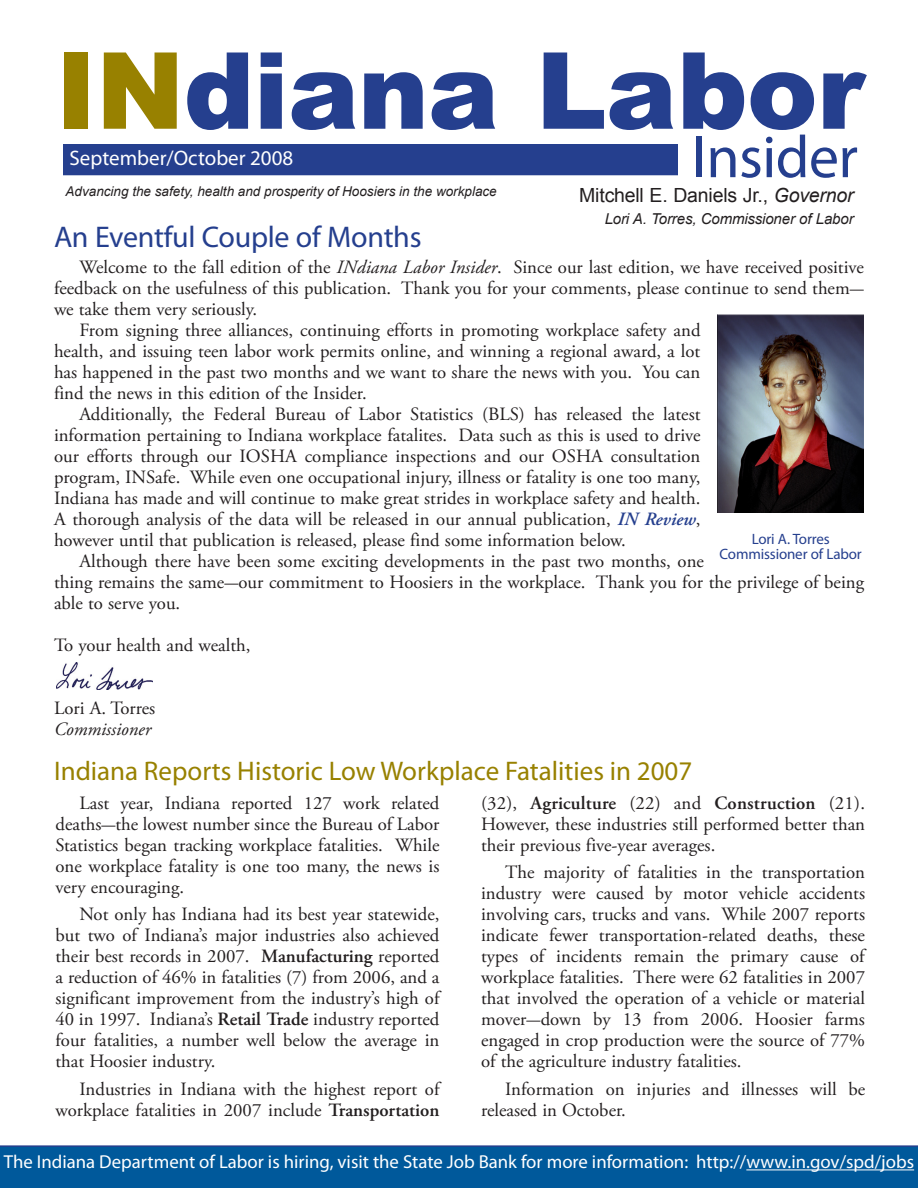
<style>
.page{position:relative;width:918px;height:1188px;background:#fff}
.page>*{position:absolute;margin:0;border:0;box-sizing:border-box;transform-origin:0 0}
.Headline_level_2{font:900 106.5px "Arial";letter-spacing:-.01em;color:#253f8e}
.Headline_level_2-2{font:60px "Myriad Pro";letter-spacing:-.01em;color:#253f8e}
.Head_main{font:30px "Myriad Pro";letter-spacing:-.01em;color:#253f8e}
.t1{font:27px "Myriad Pro";color:#988100}
.t2{font:21px "Myriad Pro";color:#fff}
.Headline_level_2-3{font:19.5px "Arial";letter-spacing:-.01em;color:#231f20}
.Subhead{font:18.75px/21px "Adobe Garamond Pro";color:#231f20;text-align:justify}
.Headline_level_2-4{font:18.75px/21px "Adobe Garamond Pro";color:#231f20;text-align:justify}
.t3{font:18.75px "Myriad Pro";color:#fff}
.Headline_level_2-5{font:italic 18.75px "Adobe Garamond Pro";color:#231f20}
.Headline_level_2-6{font:italic 15px "Arial";letter-spacing:-.01em;color:#231f20}
.Headline_level_2-7{font:15px "Myriad Pro";letter-spacing:-.01em;color:#253f8e}
.t4{font:italic 13.5px "Arial";color:#231f20}
.s1{color:#988100}
.s2{font-style:italic}
.s3{font-weight:600;font-style:italic;color:#253f8e}
.s4{font-weight:600}
</style>
<div class="page">
<div style="left:64px;top:145px;width:613px;height:30px;background:#253f8e"></div>
<div style="left:63px;top:144px;width:615px;height:31px;border:2px solid #253f8e"></div>
<img style="left:717px;top:315px;width:147px;height:198px">
<img style="left:56px;top:662px;width:96px;height:28px">
<div style="left:0;top:1145px;width:918px;height:43px;background:#00599b"></div>
<hr style="left:746px;top:1169px;width:168px;height:1px;background:#fff">
<p class="Headline_level_2" style="left:55px;top:13px;width:810px"><span class="s1">IN</span>diana Labor</p>
<p class="Headline_level_2-2" style="left:692px;top:120px;width:167px">Insider</p>
<p class="Headline_level_2-3" style="left:579px;top:182px;width:276px">Mitchell E. Daniels Jr., <span class="s2">Governor</span></p>
<p class="Headline_level_2-6" style="left:605px;top:210px;width:250px">Lori A. Torres, Commissioner of Labor</p>
<p class="Head_main" style="left:54px;top:219px;width:369px">An Eventful Couple of Months</p>
<p class="Headline_level_2-4" style="left:54px;top:258px;width:811px;text-indent:26px">Welcome to the fall edition of the <span class="s2">INdiana Labor Insider</span>. Since our last edition, we have received positive feedback on the usefulness of this publication. Thank you for your comments, please continue to send them&shy;we take them very seriously.</p>
<p class="Headline_level_2-4" style="left:54px;top:321px;width:648px;text-indent:26px">From signing three alliances, continuing efforts in promoting workplace safety and health, and issuing teen labor work permits online, and winning a regional award, a lot has happened in the past two months and we want to share the news with you. You can find the news in this edition of the Insider.</p>
<p class="Headline_level_2-4" style="left:54px;top:405px;width:648px;text-indent:26px">Additionally, the Federal Bureau of Labor Statistics (BLS) has released the latest information pertaining to Indiana workplace fatalites. Data such as this is used to drive our efforts through our IOSHA compliance inspections and our OSHA consultation program, INSafe. While even one occupational injury, illness or fatality is one too many, Indiana has made and will continue to make great strides in workplace safety and health.<br>A thorough analysis of the data will be released in our annual publication, <span class="s3">IN Review</span>, however until that publication is released, please find some information below.</p>
<p class="Headline_level_2-4" style="left:54px;top:552px;width:812px;text-align:left;text-indent:26px">Although there have been some exciting developments in the past two months, one<br>thing remains the same-our commitment to Hoosiers in the workplace. Thank you for the privilege of being able to serve you.</p>
<p class="Headline_level_2-4" style="left:54px;top:636px;width:198px">To your health and wealth,</p>
<p class="t2" style="left:69px;top:145px;width:225px">September/October 2008</p>
<p class="t4" style="left:66px;top:182px;width:433px">Advancing the safety, health and prosperity of Hoosiers in the workplace</p>
<p class="Headline_level_2-7" style="left:752px;top:530px;width:80px">Lori A. Torres</p>
<p class="Headline_level_2-7" style="left:720px;top:545px;width:144px">Commissioner of Labor</p>
<p class="Headline_level_2-4" style="left:54px;top:699px;width:103px">Lori A. Torres</p>
<p class="Headline_level_2-5" style="left:54px;top:718px;width:99px">Commissioner</p>
<p class="t1" style="left:54px;top:754px;width:640px">Indiana Reports Historic Low Workplace Fatalities in 2007</p>
<p class="Subhead" style="left:56px;top:793px;width:386px;text-indent:24px">Last year, Indiana reported 127 work related deaths-the lowest number since the Bureau of Labor Statistics began tracking workplace fatalities. While one workplace fatality is one too many, the news is very encouraging.</p>
<p class="Subhead" style="left:56px;top:905px;width:386px;text-indent:24px">Not only has Indiana had its best year statewide, but two of Indiana’s major industries also achieved their best records in 2007. <span class="s4">Manufacturing</span> reported a reduction of 46% in fatalities (7) from 2006, and a significant improvement from the industry’s high of 40 in 1997. Indiana’s <span class="s4">Retail Trade</span> industry reported four fatalities, a number well below the average in that Hoosier industry.</p>
<p class="Subhead" style="left:56px;top:1079px;width:386px;text-align:right">Industries in Indiana with the highest report of workplace fatalities in 2007 include <span class="s4">Transportation</span></p>
<p class="Subhead" style="left:481px;top:793px;width:386px">(32), <span class="s4">Agriculture</span> (22) and <span class="s4">Construction</span> (21).<br>However, these industries still performed better than their previous five-year averages.</p>
<p class="Subhead" style="left:481px;top:863px;width:386px;text-indent:24px">The majority of fatalities in the transportation industry were caused by motor vehicle accidents involving cars, trucks and vans. While 2007 reports indicate fewer transportation-related deaths, these types of incidents remain the primary cause of workplace fatalities. There were 62 fatalities in 2007 that involved the operation of a vehicle or material mover-down by 13 from 2006. Hoosier farms engaged in crop production were the source of 77% of the agriculture industry fatalities.</p>
<p class="Subhead" style="left:481px;top:1079px;width:386px;text-indent:24px">Information on injuries and illnesses will be released in October.</p>
<p class="t3" style="left:4px;top:1150px;width:912px">The Indiana Department of Labor is hiring, visit the State Job Bank for more information: http://www.in.gov/spd/jobs</p>
</div>
